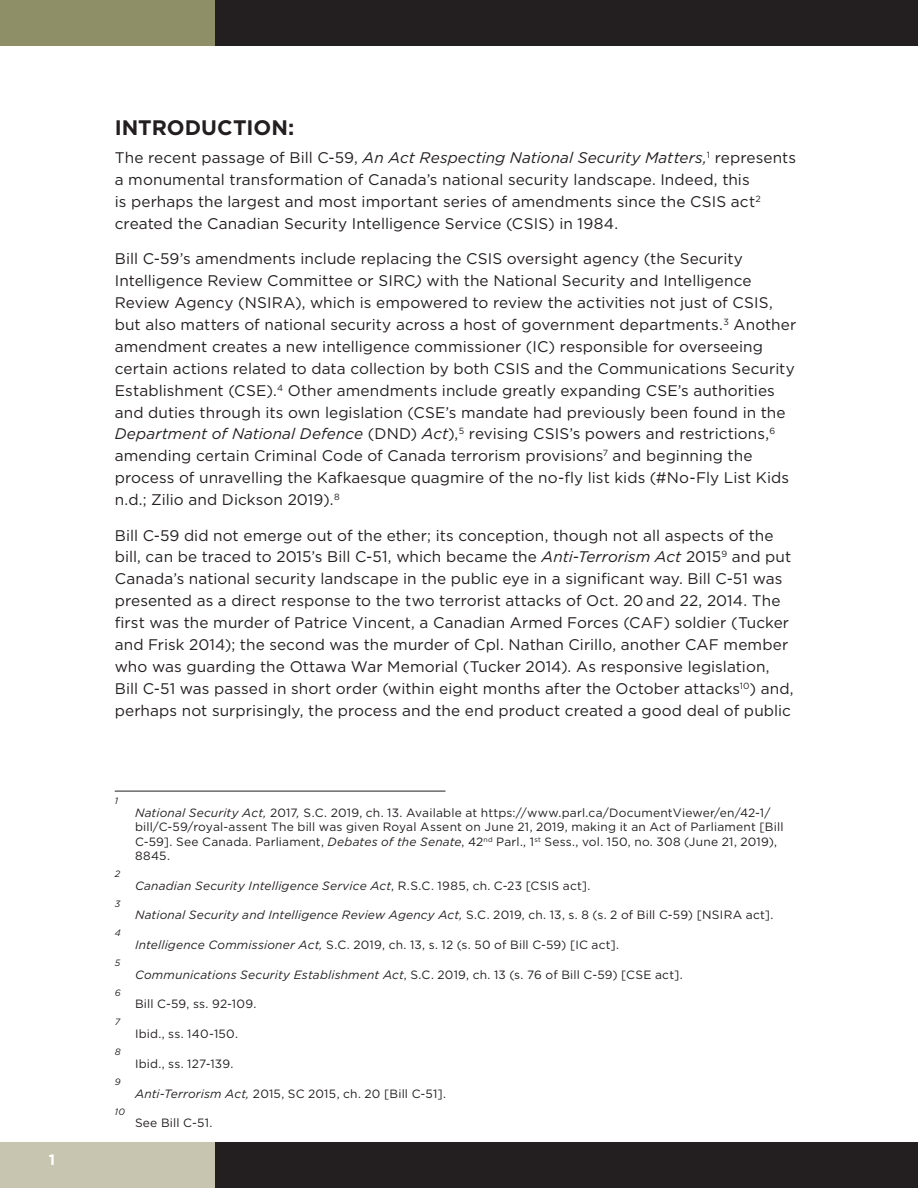
<style>
.page{position:relative;width:918px;height:1188px;background:#fff}
.page>*{position:absolute;margin:0;border:0;box-sizing:border-box;transform-origin:0 0}
.Heading_1{font:700 21px "Gotham";color:#231f20}
.Body{font:15.3px/21.9px "Gotham";letter-spacing:.005em;color:#231f20}
.t1{font:700 15px "Gotham";color:#fff}
.Footnote{font:12px/14.4px "Gotham";letter-spacing:.015em;color:#231f20}
.Footnote-2{font:italic 12px "Gotham";letter-spacing:.015em;color:#231f20}
.Footnote-3{font:italic 9.15px "Gotham";color:#231f20}
.s1{font-style:italic}
.s2{font-style:normal}
</style>
<div class="page">
<div style="left:0;top:1143px;width:215px;height:45px;background:#c7c5af"></div>
<div style="left:0;top:0;width:215px;height:45px;background:#8e8f66"></div>
<div style="left:215px;top:1143px;width:703px;height:45px;background:#231f20"></div>
<div style="left:215px;top:0;width:703px;height:45px;background:#231f20"></div>
<hr style="left:115px;top:791px;width:331px;height:1px;background:#231f20">
<p class="t1" style="left:49px;top:1150px;width:8px">1</p>
<p class="Heading_1" style="left:115px;top:113px;width:181px">INTRODUCTION:</p>
<p class="Body" style="left:115px;top:146px;width:683px">The recent passage of Bill C-59, <span class="s1">An Act Respecting National Security Matters,</span><sup>1</sup> represents a monumental transformation of Canada’s national security landscape. Indeed, this<br>is perhaps the largest and most important series of amendments since the CSIS act<sup>2 </sup>created the Canadian Security Intelligence Service (CSIS) in 1984.</p>
<p class="Body" style="left:115px;top:248px;width:683px">Bill C-59’s amendments include replacing the CSIS oversight agency (the Security Intelligence Review Committee or SIRC<span class="s1">)</span> with the National Security and Intelligence Review Agency (NSIRA), which is empowered to review the activities not just of CSIS, but also matters of national security across a host of government departments.<sup>3</sup> Another amendment creates a new intelligence commissioner (IC) responsible for overseeing certain actions related to data collection by both CSIS and the Communications Security Establishment (CSE).<sup>4</sup> Other amendments include greatly expanding CSE’s authorities and duties through its own legislation (CSE’s mandate had previously been found in the <span class="s1">Department of National Defence</span> (DND) <span class="s1">Act</span>),<sup>5</sup> revising CSIS’s powers and restrictions,<sup>6 </sup>amending certain Criminal Code of Canada terrorism provisions<sup>7</sup> and beginning the process of unravelling the Kafkaesque quagmire of the no-fly list kids (#No-Fly List Kids n.d.; Zilio and Dickson 2019).<sup>8</sup></p>
<p class="Body" style="left:115px;top:524px;width:681px">Bill C-59 did not emerge out of the ether; its conception, though not all aspects of the bill, can be traced to 2015’s Bill C-51, which became the <span class="s1">Anti-Terrorism Act</span> 2015<sup>9</sup> and put Canada’s national security landscape in the public eye in a significant way. Bill C-51 was presented as a direct response to the two terrorist attacks of Oct. 20 and 22, 2014. The first was the murder of Patrice Vincent, a Canadian Armed Forces (CAF) soldier (Tucker and Frisk 2014); the second was the murder of Cpl. Nathan Cirillo, another CAF member who was guarding the Ottawa War Memorial (Tucker 2014). As responsive legislation, Bill C-51 was passed in short order (within eight months after the October attacks<sup>10</sup>) and, perhaps not surprisingly, the process and the end product created a good deal of public</p>
<p class="Footnote-3" style="left:115px;top:795px;width:5px">1</p>
<p class="Footnote-3" style="left:115px;top:868px;width:7px">2</p>
<p class="Footnote-3" style="left:115px;top:898px;width:7px">3</p>
<p class="Footnote-3" style="left:115px;top:927px;width:7px">4</p>
<p class="Footnote-3" style="left:115px;top:957px;width:7px">5</p>
<p class="Footnote-3" style="left:115px;top:987px;width:7px">6</p>
<p class="Footnote-3" style="left:115px;top:1016px;width:7px">7</p>
<p class="Footnote-3" style="left:115px;top:1046px;width:7px">8</p>
<p class="Footnote-3" style="left:115px;top:1076px;width:7px">9</p>
<p class="Footnote-3" style="left:115px;top:1105px;width:12px">10</p>
<p class="Footnote" style="left:135px;top:805px;width:650px"><span class="s1">National Security Act,</span> 2017<span class="s1">,</span> S.C. 2019, ch. 13. Available at https://www.parl.ca/DocumentViewer/en/42-1/ bill/C-59/royal-assent The bill was given Royal Assent on June 21, 2019, making it an Act of Parliament [Bill C-59]. See Canada. Parliament, <span class="s1">Debates of the Senate</span>, 42<sup>nd</sup> Parl., 1<sup>st</sup> Sess., vol. 150, no. 308 (June 21, 2019), 8845.</p>
<p class="Footnote-2" style="left:135px;top:878px;width:457px">Canadian Security Intelligence Service Act<span class="s2">, R.S.C. 1985, ch. C-23 [CSIS act].</span></p>
<p class="Footnote-2" style="left:135px;top:907px;width:640px">National Security and Intelligence Review Agency Act, <span class="s2">S.C. 2019, ch. 13, s. 8 (s. 2 of Bill C-59) [NSIRA act].</span></p>
<p class="Footnote" style="left:135px;top:937px;width:486px"><span class="s1">Intelligence Commissioner Act,</span> S.C. 2019, ch. 13, s. 12 (s. 50 of Bill C-59) [IC act].</p>
<p class="Footnote" style="left:135px;top:967px;width:549px"><span class="s1">Communications Security Establishment Act</span>, S.C. 2019, ch. 13 (s. 76 of Bill C-59) [CSE act].</p>
<p class="Footnote" style="left:135px;top:997px;width:123px">Bill C-59, ss. 92-109.</p>
<p class="Footnote" style="left:135px;top:1026px;width:104px">Ibid., ss. 140-150.</p>
<p class="Footnote" style="left:135px;top:1056px;width:100px">Ibid., ss. 127-139.</p>
<p class="Footnote" style="left:135px;top:1086px;width:313px"><span class="s1">Anti-Terrorism Act,</span> 2015, SC 2015, ch. 20 [Bill C-51].</p>
<p class="Footnote" style="left:135px;top:1116px;width:79px">See Bill C-51.</p>
</div>
